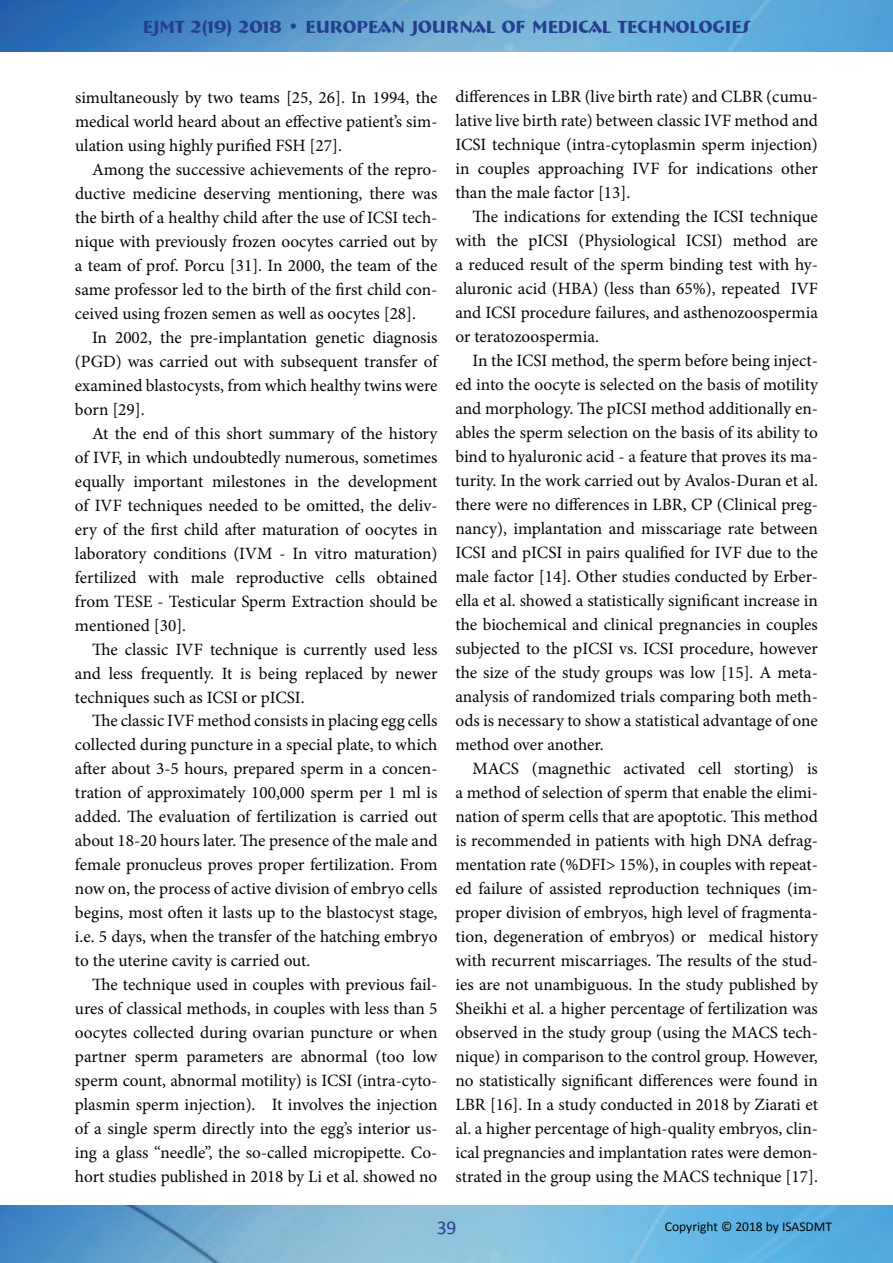
<style>
.page{position:relative;width:893px;height:1263px;background:#fff}
.page>*{position:absolute;margin:0;border:0;box-sizing:border-box;transform-origin:0 0}
.t1{font:19.5px "Calibri";color:#253f8e}
.t2{font:700 18px "Bremen BT";color:#253f8e}
.t3{font:17.25px/24px "Minion Pro";color:#040503;text-align:justify}
.t4{font:13.5px "Calibri";color:#040503}
</style>
<div class="page">
<img style="left:0;top:0;width:893px;height:52px">
<img style="left:0;top:1205px;width:893px;height:58px">
<p class="t2" style="left:143px;top:15px;width:609px">EJMT 2(19) 2018 • EUROPEAN JOURNAL OF MEDICAL TECHNOLOGIES</p>
<p class="t3" style="left:75px;top:85px;width:364px">simultaneously by two teams [25, 26]. In 1994, the medical world heard about an effective patient’s sim&shy;ulation using highly purified FSH [27].</p>
<p class="t3" style="left:75px;top:157px;width:364px;text-indent:17px">Among the successive achievements of the repro&shy;ductive medicine deserving mentioning, there was the birth of a healthy child after the use of ICSI tech&shy;nique with previously frozen oocytes carried out by a team of prof. Porcu [31]. In 2000, the team of the same professor led to the birth of the first child con&shy;ceived using frozen semen as well as oocytes [28].</p>
<p class="t3" style="left:75px;top:325px;width:364px;text-indent:17px">In 2002, the pre-implantation genetic diagnosis (PGD) was carried out with subsequent transfer of examined blastocysts, from which healthy twins were born [29].</p>
<p class="t3" style="left:75px;top:421px;width:364px;text-indent:17px">At the end of this short summary of the history of IVF, in which undoubtedly numerous, sometimes equally important milestones in the development of IVF techniques needed to be omitted, the deliv&shy;ery of the first child after maturation of oocytes in laboratory conditions (IVM - In vitro maturation) fertilized with male reproductive cells obtained from TESE - Testicular Sperm Extraction should be mentioned [30].</p>
<p class="t3" style="left:75px;top:637px;width:364px;text-indent:17px">The classic IVF technique is currently used less and less frequently. It is being replaced by newer techniques such as ICSI or pICSI.</p>
<p class="t3" style="left:75px;top:709px;width:364px;text-indent:17px">The classic IVF method consists in placing egg cells collected during puncture in a special plate, to which after about 3-5 hours, prepared sperm in a concen&shy;tration of approximately 100,000 sperm per 1 ml is added. The evaluation of fertilization is carried out about 18-20 hours later. The presence of the male and female pronucleus proves proper fertilization. From now on, the process of active division of embryo cells begins, most often it lasts up to the blastocyst stage, i.e. 5 days, when the transfer of the hatching embryo to the uterine cavity is carried out.</p>
<p class="t3" style="left:75px;top:973px;width:364px;text-indent:17px">The technique used in couples with previous fail&shy;ures of classical methods, in couples with less than 5 oocytes collected during ovarian puncture or when partner sperm parameters are abnormal (too low sperm count, abnormal motility) is ICSI (intra-cyto&shy;plasmin sperm injection). It involves the injection of a single sperm directly into the egg’s interior us&shy;ing a glass “needle”, the so-called micropipette. Co&shy;hort studies published in 2018 by Li et al. showed no</p>
<p class="t3" style="left:455px;top:85px;width:364px">differences in LBR (live birth rate) and CLBR (cumu&shy;lative live birth rate) between classic IVF method and ICSI technique (intra-cytoplasmin sperm injection) in couples approaching IVF for indications other than the male factor [13].</p>
<p class="t3" style="left:455px;top:205px;width:364px;text-indent:17px">The indications for extending the ICSI technique with the pICSI (Physiological ICSI) method are a reduced result of the sperm binding test with hy&shy;aluronic acid (HBA) (less than 65%), repeated IVF and ICSI procedure failures, and asthenozoospermia or teratozoospermia.</p>
<p class="t3" style="left:455px;top:349px;width:364px;text-indent:17px">In the ICSI method, the sperm before being inject&shy;ed into the oocyte is selected on the basis of motility and morphology. The pICSI method additionally en&shy;ables the sperm selection on the basis of its ability to bind to hyaluronic acid - a feature that proves its ma&shy;turity. In the work carried out by Avalos-Duran et al. there were no differences in LBR, CP (Clinical preg&shy;nancy), implantation and misscariage rate between ICSI and pICSI in pairs qualified for IVF due to the male factor [14]. Other studies conducted by Erber&shy;ella et al. showed a statistically significant increase in the biochemical and clinical pregnancies in couples subjected to the pICSI vs. ICSI procedure, however the size of the study groups was low [15]. A meta&shy;analysis of randomized trials comparing both meth&shy;ods is necessary to show a statistical advantage of one method over another.</p>
<p class="t3" style="left:455px;top:757px;width:364px;text-indent:17px">MACS (magnethic activated cell storting) is a method of selection of sperm that enable the elimi&shy;nation of sperm cells that are apoptotic. This method is recommended in patients with high DNA defrag&shy;mentation rate (%DFI&gt; 15%), in couples with repeat&shy;ed failure of assisted reproduction techniques (im&shy;proper division of embryos, high level of fragmenta&shy;tion, degeneration of embryos) or medical history with recurrent miscarriages. The results of the stud&shy;ies are not unambiguous. In the study published by Sheikhi et al. a higher percentage of fertilization was observed in the study group (using the MACS tech&shy;nique) in comparison to the control group. However, no statistically significant differences were found in LBR [16]. In a study conducted in 2018 by Ziarati et al. a higher percentage of high-quality embryos, clin&shy;ical pregnancies and implantation rates were demon&shy;strated in the group using the MACS technique [17].</p>
<p class="t1" style="left:437px;top:1215px;width:21px">39</p>
<p class="t4" style="left:665px;top:1218px;width:169px">Copyright © 2018 by ISASDMT</p>
</div>
